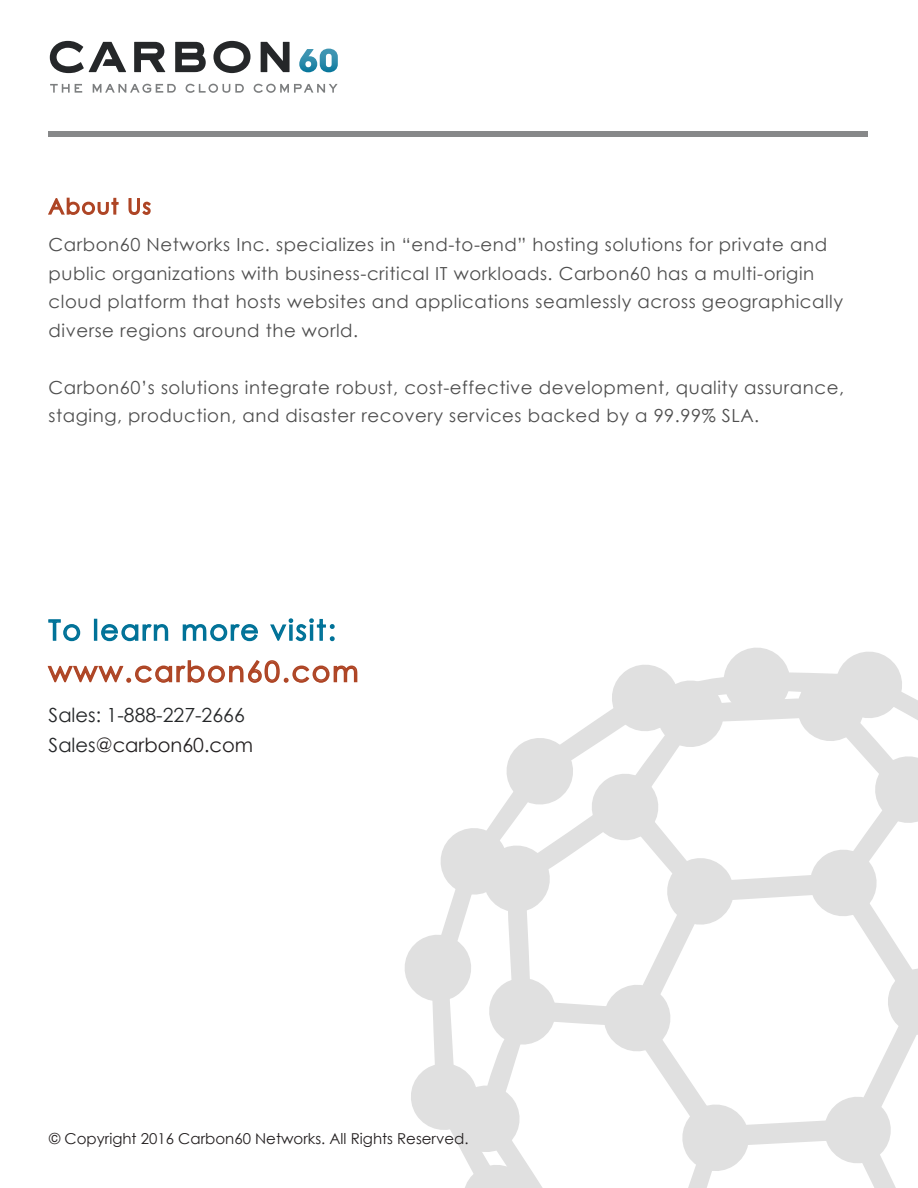
<style>
.page{position:relative;width:918px;height:1188px;background:#fff}
.page>*{position:absolute;margin:0;border:0;box-sizing:border-box;transform-origin:0 0}
.t1{font:27.9px "Century Gothic";letter-spacing:.075em;color:#007298}
.t2{font:27.9px "Century Gothic";letter-spacing:.075em;color:#ae4525}
.t3{font:19.5px/30px "Century Gothic";color:#252729}
.t4{font:18px/28.5px "Century Gothic";letter-spacing:.03em;color:#4e4e4e}
.t5{font:15px "Century Gothic";color:#231f20}
.s1{color:#231f20}
</style>
<div class="page">
<svg style="left:405px;top:647px;width:513px;height:541px"></svg>
<svg style="left:50px;top:41px;width:76px;height:32px"></svg>
<svg style="left:134px;top:42px;width:31px;height:30px"></svg>
<svg style="left:175px;top:42px;width:31px;height:30px"></svg>
<svg style="left:213px;top:41px;width:38px;height:32px"></svg>
<svg style="left:261px;top:42px;width:29px;height:30px"></svg>
<svg style="left:299px;top:49px;width:39px;height:23px"></svg>
<svg style="left:50px;top:84px;width:32px;height:9px"></svg>
<svg style="left:93px;top:84px;width:83px;height:9px"></svg>
<svg style="left:186px;top:84px;width:58px;height:9px"></svg>
<svg style="left:254px;top:84px;width:84px;height:9px"></svg>
<div style="left:49px;top:131px;width:819px;height:6px;background:#878889"></div>
<svg style="left:48px;top:197px;width:71px;height:18px"></svg>
<svg style="left:128px;top:198px;width:23px;height:17px"></svg>
<svg style="left:48px;top:619px;width:33px;height:23px"></svg>
<div style="left:94px;top:619px;width:3px;height:22px;border:2px solid #007298"></div>
<svg style="left:101px;top:624px;width:68px;height:18px"></svg>
<svg style="left:182px;top:624px;width:76px;height:18px"></svg>
<svg style="left:270px;top:618px;width:65px;height:24px"></svg>
<svg style="left:47px;top:660px;width:311px;height:23px"></svg>
<p class="t4" style="left:49px;top:230px;width:796px">Carbon60 Networks Inc. specializes in “end-to-end” hosting solutions for private and public organizations with business-critical IT workloads. Carbon60 has a multi-origin cloud platform that hosts websites and applications seamlessly across geographically diverse regions around the world.</p>
<p class="t4" style="left:49px;top:373px;width:797px">Carbon60’s solutions integrate robust, cost-effective development, quality assurance, staging, production, and disaster recovery services backed by a 99.99% SLA.</p>
<h1 class="t1" style="left:49px;top:610px;width:289px">To learn more visit:</h1>
<h1 class="t2" style="left:49px;top:652px;width:311px">www.carbon60.com</h1>
<p class="t3" style="left:49px;top:699px;width:206px">Sales: 1-888-227-2666<br>Sales<span class="s1">@carbon60.com</span></p>
<p class="t5" style="left:49px;top:1128px;width:421px">© Copyright 2016 Carbon60 Networks. All Rights Reserved.</p>
</div>
